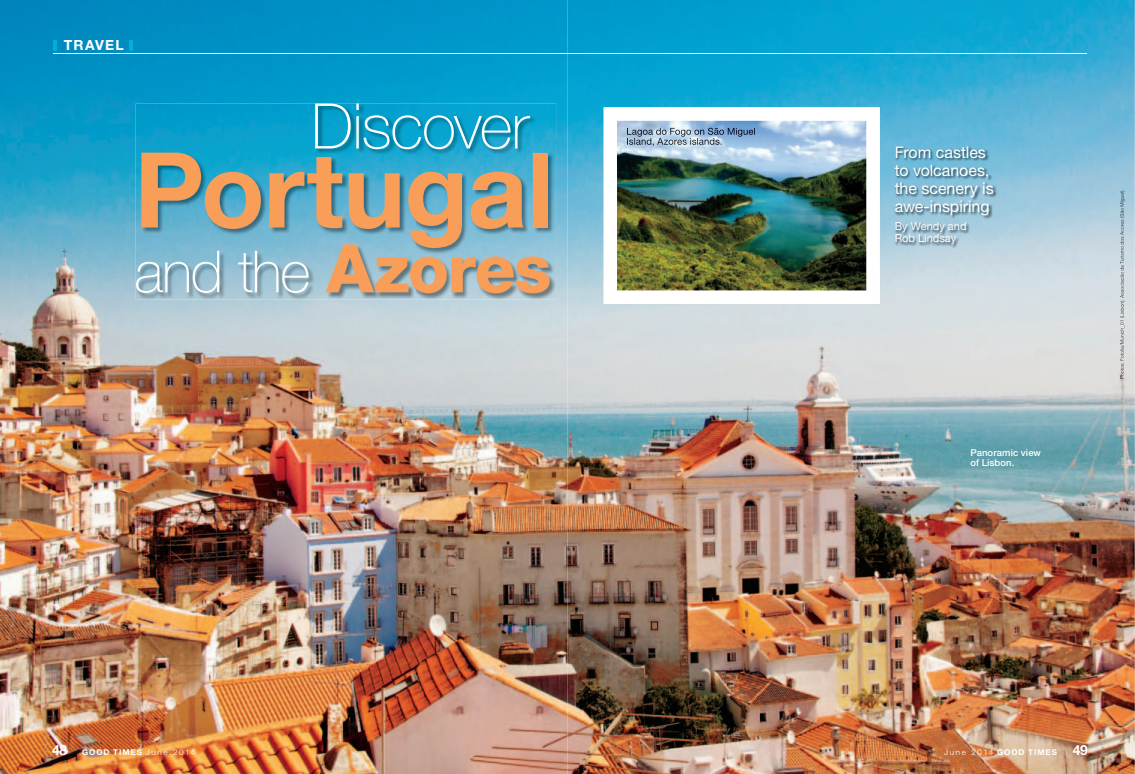
<style>
.page{position:relative;width:1135px;height:774px;background:#fff}
.page>*{position:absolute;margin:0;border:0;box-sizing:border-box;transform-origin:0 0}
.t1{font:700 104.7px "Helvetica Neue";letter-spacing:-.01em;color:#f89e58}
.t2{font:100 63px "Helvetica Neue";letter-spacing:-.02em;color:#fff}
.t3{font:100 58px "Helvetica Neue";letter-spacing:-.025em;color:#fff}
.t4{font:16px/18px "Helvetica Neue";letter-spacing:-.005em;color:#fff}
.t5{font:700 14px "Helvetica Neue";letter-spacing:.085em;color:#fff}
.t6{font:11px/12px "Helvetica Neue";color:#fff}
.t7{font:500 9.5px/10px "Helvetica Neue";letter-spacing:.01em;color:#fff}
.t8{font:700 8px "Helvetica Neue";letter-spacing:.12em;color:#fff}
.s1{font-weight:800;font-size:67px;color:#f89e58}
.s2{font-size:14px}
.s3{font-weight:300}
</style>
<div class="page">
<img style="left:0;top:0;width:1135px;height:774px">
<img style="left:136px;top:103px;width:420px;height:197px">
<img style="left:533px;top:153px;width:15px;height:75px">
<img style="left:141px;top:153px;width:60px;height:75px">
<img style="left:307px;top:157px;width:35px;height:71px">
<img style="left:158px;top:166px;width:27px;height:22px">
<img style="left:471px;top:172px;width:53px;height:57px">
<img style="left:408px;top:172px;width:54px;height:76px">
<img style="left:269px;top:172px;width:35px;height:56px">
<img style="left:205px;top:172px;width:56px;height:57px">
<img style="left:349px;top:173px;width:51px;height:56px">
<img style="left:423px;top:183px;width:25px;height:32px">
<img style="left:220px;top:183px;width:26px;height:35px">
<img style="left:486px;top:201px;width:21px;height:18px">
<img style="left:326px;top:244px;width:48px;height:48px">
<img style="left:516px;top:256px;width:34px;height:37px">
<img style="left:451px;top:256px;width:63px;height:37px">
<img style="left:410px;top:256px;width:37px;height:37px">
<img style="left:375px;top:257px;width:33px;height:35px">
<img style="left:344px;top:258px;width:11px;height:16px">
<img style="left:488px;top:264px;width:14px;height:7px">
<img style="left:421px;top:265px;width:14px;height:20px">
<hr style="left:53px;top:54px;width:515px;height:1px;background:#fff">
<svg style="left:53px;top:40px;width:3px;height:10px"></svg>
<svg style="left:130px;top:40px;width:3px;height:10px"></svg>
<img style="left:894px;top:146px;width:103px;height:102px">
<img style="left:1120px;top:190px;width:5px;height:189px">
<hr style="left:571px;top:54px;width:516px;height:1px;background:#fff">
<img style="left:604px;top:107px;width:276px;height:197px">
<img style="left:627px;top:128px;width:128px;height:9px">
<img style="left:627px;top:138px;width:95px;height:8px">
<p class="t5" style="left:64px;top:37px;width:61px">TRAVEL</p>
<h2 class="t2" style="left:311px;top:91px;width:219px">Discover</h2>
<h1 class="t1" style="left:134px;top:125px;width:421px">Portugal</h1>
<h3 class="t3" style="left:134px;top:239px;width:419px">and the <span class="s1">Azores</span></h3>
<p class="t8" style="left:52px;top:748px;width:144px"><span class="s2">48</span> GOOD TIMES <span class="s3">June 2014</span></p>
<p class="t4" style="left:895px;top:144px;width:100px">From castles to volcanoes, the scenery is awe-inspiring</p>
<p class="t6" style="left:895px;top:220px;width:73px">By Wendy and<br>Rob Lindsay</p>
<p class="t7" style="left:970px;top:448px;width:72px">Panoramic view of Lisbon.</p>
<p class="t8" style="left:944px;top:748px;width:145px"><span class="s3">June 2014</span> GOOD TIMES <span class="s2">49</span></p>
</div>
